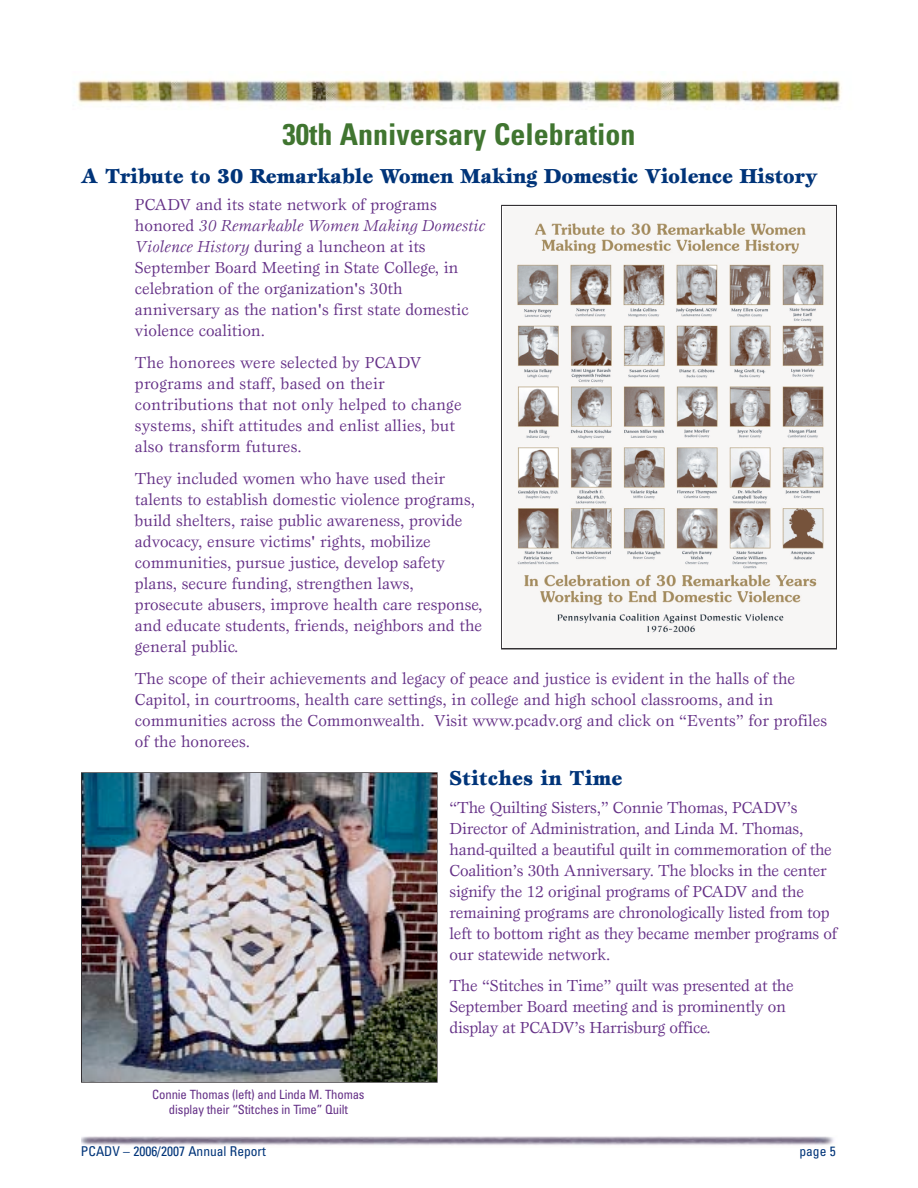
<style>
.page{position:relative;width:918px;height:1188px;background:#fff}
.page>*{position:absolute;margin:0;border:0;box-sizing:border-box;transform-origin:0 0}
.t1{font:700 condensed 30px "Univers";color:#407530}
.t2{font:900 21px "Esprit";letter-spacing:-.02em;color:#003479}
.t3{font:900 21px "Esprit";color:#003479}
.t4{font:16.5px/21px "Esprit";color:#653187}
.t5{font:condensed 13.5px "Univers";color:#003479}
.t6{font:condensed 12.75px/15px "Univers";letter-spacing:-.01em;color:#653187;text-align:center}
.s1{font-style:italic}
</style>
<div class="page">
<img style="left:76px;top:79px;width:766px;height:27px">
<img style="left:81px;top:1136px;width:753px;height:9px">
<div style="left:81px;top:772px;width:357px;height:311px;border:2px solid #343134"></div>
<img style="left:82px;top:774px;width:354px;height:307px">
<img style="left:515px;top:222px;width:311px;height:413px">
<h1 class="t1" style="left:283px;top:123px;width:354px">30th Anniversary Celebration</h1>
<p class="t2" style="left:81px;top:168px;width:739px">A Tribute to 30 Remarkable Women Making Domestic Violence History</p>
<p class="t4" style="left:135px;top:196px;width:352px">PCADV and its state network of programs honored <span class="s1">30 Remarkable Women Making Domestic Violence History</span> during a luncheon at its September Board Meeting in State College, in celebration of the organization's 30th anniversary as the nation's first state domestic violence coalition.</p>
<p class="t4" style="left:135px;top:354px;width:328px">The honorees were selected by PCADV programs and staff, based on their contributions that not only helped to change systems, shift attitudes and enlist allies, but also transform futures.</p>
<p class="t4" style="left:135px;top:469px;width:349px">They included women who have used their talents to establish domestic violence programs, build shelters, raise public awareness, provide advocacy, ensure victims' rights, mobilize communities, pursue justice, develop safety plans, secure funding, strengthen laws, prosecute abusers, improve health care response, and educate students, friends, neighbors and the general public.</p>
<p class="t4" style="left:135px;top:669px;width:694px">The scope of their achievements and legacy of peace and justice is evident in the halls of the Capitol, in courtrooms, health care settings, in college and high school classrooms, and in communities across the Commonwealth. Visit www.pcadv.org and click on “Events” for profiles of the honorees.</p>
<p class="t3" style="left:450px;top:770px;width:174px">Stitches in Time</p>
<p class="t4" style="left:450px;top:798px;width:389px">“The Quilting Sisters,” Connie Thomas, PCADV’s Director of Administration, and Linda M. Thomas, hand-quilted a beautiful quilt in commemoration of the Coalition’s 30th Anniversary. The blocks in the center signify the 12 original programs of PCADV and the remaining programs are chronologically listed from top left to bottom right as they became member programs of our statewide network.</p>
<p class="t4" style="left:450px;top:977px;width:346px">The “Stitches in Time” quilt was presented at the<br>September Board meeting and is prominently on display at PCADV’s Harrisburg office.</p>
<p class="t6" style="left:152px;top:1089px;width:214px">Connie Thomas (left) and Linda M. Thomas display their “Stitches in Time” Quilt</p>
<p class="t5" style="left:81px;top:1147px;width:186px">PCADV – 2006/2007 Annual Report</p>
<p class="t5" style="left:799px;top:1147px;width:38px">page 5</p>
</div>
